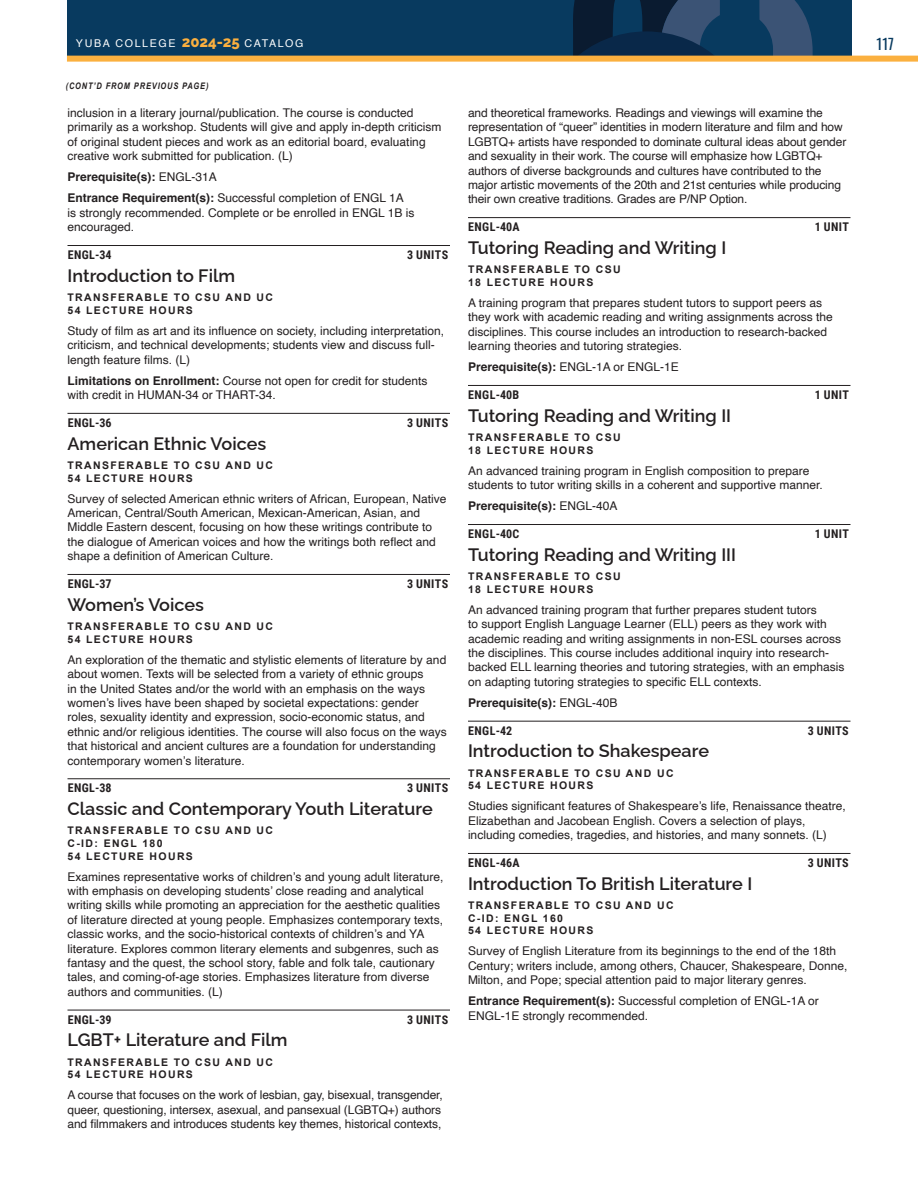
<style>
.page{position:relative;width:918px;height:1188px;background:#fff}
.page>*{position:absolute;margin:0;border:0;box-sizing:border-box;transform-origin:0 0}
.t1{font:600 18px "Raleway";color:#231f20}
.t2{font:15px "Oswald";color:#083a5f}
.t3{font:12px/14.4px "Helvetica";color:#231f20}
.t4{font:700 12px/21.1px "Helvetica";color:#231f20}
.t5{font:700 12px "Roboto Condensed";letter-spacing:.035em;color:#231f20}
.t6{font:10.65px "Helvetica";letter-spacing:.15em;color:#fff}
.t7{font:700 10.5px/12.6px "Arial";letter-spacing:.13em;color:#231f20}
.t8{font:italic 700 9px "Arial Narrow";letter-spacing:.1em;color:#231f20}
.s1{font-family:"Raleway";font-weight:800;font-size:15px;color:#fbb03f}
.s2{font-weight:400}
.s3{font-weight:700}
</style>
<div class="page">
<div style="left:67px;top:1px;width:785px;height:60px;background:#083a5f"></div>
<svg style="left:541px;top:1px;width:311px;height:55px"></svg>
<div style="left:67px;top:56px;width:851px;height:6px;background:#fbb03f"></div>
<hr style="left:68px;top:245px;width:382px;height:1px;background:#231f20">
<hr style="left:68px;top:413px;width:382px;height:1px;background:#231f20">
<hr style="left:68px;top:574px;width:382px;height:1px;background:#231f20">
<hr style="left:68px;top:779px;width:382px;height:1px;background:#231f20">
<hr style="left:68px;top:1010px;width:382px;height:1px;background:#231f20">
<hr style="left:468px;top:217px;width:382px;height:1px;background:#231f20">
<hr style="left:468px;top:385px;width:382px;height:1px;background:#231f20">
<hr style="left:468px;top:524px;width:382px;height:1px;background:#231f20">
<hr style="left:468px;top:721px;width:382px;height:1px;background:#231f20">
<hr style="left:468px;top:853px;width:382px;height:1px;background:#231f20">
<p class="t6" style="left:76px;top:35px;width:229px">YUBA COLLEGE <span class="s1">2024-25</span> CATALOG</p>
<p class="t2" style="left:876px;top:30px;width:19px">117</p>
<p class="t8" style="left:66px;top:79px;width:144px">(CONT’D FROM PREVIOUS PAGE)</p>
<p class="t3" style="left:68px;top:106px;width:376px">inclusion in a literary journal/publication. The course is conducted primarily as a workshop. Students will give and apply in-depth criticism of original student pieces and work as an editorial board, evaluating creative work submitted for publication. (L)</p>
<p class="t4" style="left:68px;top:168px;width:338px">Prerequisite(s): <span class="s2">ENGL-31A<br></span>Entrance Requirement(s): <span class="s2">Successful completion of ENGL 1A</span></p>
<p class="t3" style="left:68px;top:206px;width:349px">is strongly recommended. Complete or be enrolled in ENGL 1B is encouraged.</p>
<p class="t5" style="left:68px;top:247px;width:45px">ENGL-34</p>
<p class="t5" style="left:407px;top:247px;width:43px">3 UNITS</p>
<h1 class="t1" style="left:68px;top:261px;width:169px">Introduction to Film</h1>
<p class="t7" style="left:68px;top:291px;width:207px">TRANSFERABLE TO CSU AND UC<br>54 LECTURE HOURS</p>
<p class="t3" style="left:68px;top:324px;width:378px">Study of film as art and its influence on society, including interpretation, criticism, and technical developments; students view and discuss full&shy;length feature films. (L)</p>
<p class="t3" style="left:68px;top:374px;width:362px"><span class="s3">Limitations on Enrollment:</span> Course not open for credit for students with credit in HUMAN-34 or THART-34.</p>
<p class="t5" style="left:68px;top:414px;width:45px">ENGL-36</p>
<p class="t5" style="left:407px;top:414px;width:43px">3 UNITS</p>
<h1 class="t1" style="left:68px;top:429px;width:200px">American Ethnic Voices</h1>
<p class="t7" style="left:68px;top:459px;width:207px">TRANSFERABLE TO CSU AND UC<br>54 LECTURE HOURS</p>
<p class="t3" style="left:68px;top:492px;width:380px">Survey of selected American ethnic writers of African, European, Native American, Central/South American, Mexican-American, Asian, and Middle Eastern descent, focusing on how these writings contribute to the dialogue of American voices and how the writings both reflect and shape a definition of American Culture.</p>
<p class="t5" style="left:68px;top:575px;width:45px">ENGL-37</p>
<p class="t5" style="left:407px;top:575px;width:43px">3 UNITS</p>
<h1 class="t1" style="left:68px;top:590px;width:138px">Women’s Voices</h1>
<p class="t7" style="left:68px;top:620px;width:207px">TRANSFERABLE TO CSU AND UC<br>54 LECTURE HOURS</p>
<p class="t3" style="left:68px;top:653px;width:381px">An exploration of the thematic and stylistic elements of literature by and about women. Texts will be selected from a variety of ethnic groups<br>in the United States and/or the world with an emphasis on the ways women’s lives have been shaped by societal expectations: gender roles, sexuality identity and expression, socio-economic status, and ethnic and/or religious identities. The course will also focus on the ways that historical and ancient cultures are a foundation for understanding contemporary women’s literature.</p>
<p class="t5" style="left:68px;top:780px;width:45px">ENGL-38</p>
<p class="t5" style="left:407px;top:780px;width:43px">3 UNITS</p>
<h1 class="t1" style="left:68px;top:794px;width:367px">Classic and Contemporary Youth Literature</h1>
<p class="t7" style="left:68px;top:825px;width:207px">TRANSFERABLE TO CSU AND UC<br>C-ID: ENGL 180<br>54 LECTURE HOURS</p>
<p class="t3" style="left:68px;top:870px;width:377px">Examines representative works of children’s and young adult literature, with emphasis on developing students’ close reading and analytical writing skills while promoting an appreciation for the aesthetic qualities of literature directed at young people. Emphasizes contemporary texts, classic works, and the socio-historical contexts of children’s and YA literature. Explores common literary elements and subgenres, such as fantasy and the quest, the school story, fable and folk tale, cautionary tales, and coming-of-age stories. Emphasizes literature from diverse authors and communities. (L)</p>
<p class="t5" style="left:68px;top:1011px;width:45px">ENGL-39</p>
<p class="t5" style="left:407px;top:1011px;width:43px">3 UNITS</p>
<h1 class="t1" style="left:68px;top:1026px;width:222px">LGBT+ Literature and Film</h1>
<p class="t7" style="left:68px;top:1056px;width:207px">TRANSFERABLE TO CSU AND UC<br>54 LECTURE HOURS</p>
<p class="t3" style="left:68px;top:1088px;width:377px">A course that focuses on the work of lesbian, gay, bisexual, transgender, queer, questioning, intersex, asexual, and pansexual (LGBTQ+) authors and filmmakers and introduces students key themes, historical contexts,</p>
<p class="t3" style="left:468px;top:106px;width:380px">and theoretical frameworks. Readings and viewings will examine the representation of “queer” identities in modern literature and film and how LGBTQ+ artists have responded to dominate cultural ideas about gender and sexuality in their work. The course will emphasize how LGBTQ+ authors of diverse backgrounds and cultures have contributed to the major artistic movements of the 20th and 21st centuries while producing their own creative traditions. Grades are P/NP Option.</p>
<p class="t5" style="left:468px;top:219px;width:53px">ENGL-40A</p>
<p class="t5" style="left:815px;top:219px;width:36px">1 UNIT</p>
<h1 class="t1" style="left:468px;top:233px;width:260px">Tutoring Reading and Writing I</h1>
<p class="t7" style="left:468px;top:264px;width:154px">TRANSFERABLE TO CSU<br>18 LECTURE HOURS</p>
<p class="t3" style="left:468px;top:296px;width:366px">A training program that prepares student tutors to support peers as they work with academic reading and writing assignments across the disciplines. This course includes an introduction to research-backed learning theories and tutoring strategies.</p>
<p class="t4" style="left:468px;top:358px;width:212px">Prerequisite(s): <span class="s2">ENGL-1A or ENGL-1E</span></p>
<p class="t5" style="left:468px;top:386px;width:52px">ENGL-40B</p>
<p class="t5" style="left:815px;top:386px;width:36px">1 UNIT</p>
<h1 class="t1" style="left:468px;top:401px;width:265px">Tutoring Reading and Writing II</h1>
<p class="t7" style="left:468px;top:431px;width:154px">TRANSFERABLE TO CSU<br>18 LECTURE HOURS</p>
<p class="t3" style="left:468px;top:464px;width:356px">An advanced training program in English composition to prepare students to tutor writing skills in a coherent and supportive manner.</p>
<p class="t4" style="left:468px;top:497px;width:151px">Prerequisite(s): <span class="s2">ENGL-40A</span></p>
<p class="t5" style="left:468px;top:526px;width:53px">ENGL-40C</p>
<p class="t5" style="left:815px;top:526px;width:36px">1 UNIT</p>
<h1 class="t1" style="left:468px;top:540px;width:270px">Tutoring Reading and Writing III</h1>
<p class="t7" style="left:468px;top:570px;width:154px">TRANSFERABLE TO CSU<br>18 LECTURE HOURS</p>
<p class="t3" style="left:468px;top:603px;width:378px">An advanced training program that further prepares student tutors<br>to support English Language Learner (ELL) peers as they work with academic reading and writing assignments in non-ESL courses across the disciplines. This course includes additional inquiry into research&shy;backed ELL learning theories and tutoring strategies, with an emphasis on adapting tutoring strategies to specific ELL contexts.</p>
<p class="t4" style="left:468px;top:693px;width:151px">Prerequisite(s): <span class="s2">ENGL-40B</span></p>
<p class="t5" style="left:468px;top:722px;width:45px">ENGL-42</p>
<p class="t5" style="left:808px;top:722px;width:43px">3 UNITS</p>
<h1 class="t1" style="left:468px;top:737px;width:243px">Introduction to Shakespeare</h1>
<p class="t7" style="left:468px;top:767px;width:207px">TRANSFERABLE TO CSU AND UC<br>54 LECTURE HOURS</p>
<p class="t3" style="left:468px;top:799px;width:379px">Studies significant features of Shakespeare’s life, Renaissance theatre,<br>Elizabethan and Jacobean English. Covers a selection of plays, including comedies, tragedies, and histories, and many sonnets. (L)</p>
<p class="t5" style="left:468px;top:854px;width:53px">ENGL-46A</p>
<p class="t5" style="left:808px;top:854px;width:43px">3 UNITS</p>
<h1 class="t1" style="left:468px;top:869px;width:286px">Introduction To British Literature I</h1>
<p class="t7" style="left:468px;top:899px;width:207px">TRANSFERABLE TO CSU AND UC<br>C-ID: ENGL 160<br>54 LECTURE HOURS</p>
<p class="t3" style="left:468px;top:944px;width:381px">Survey of English Literature from its beginnings to the end of the 18th<br>Century; writers include, among others, Chaucer, Shakespeare, Donne,<br>Milton, and Pope; special attention paid to major literary genres.</p>
<p class="t3" style="left:468px;top:994px;width:352px"><span class="s3">Entrance Requirement(s):</span> Successful completion of ENGL-1A or<br>ENGL-1E strongly recommended.</p>
</div>
